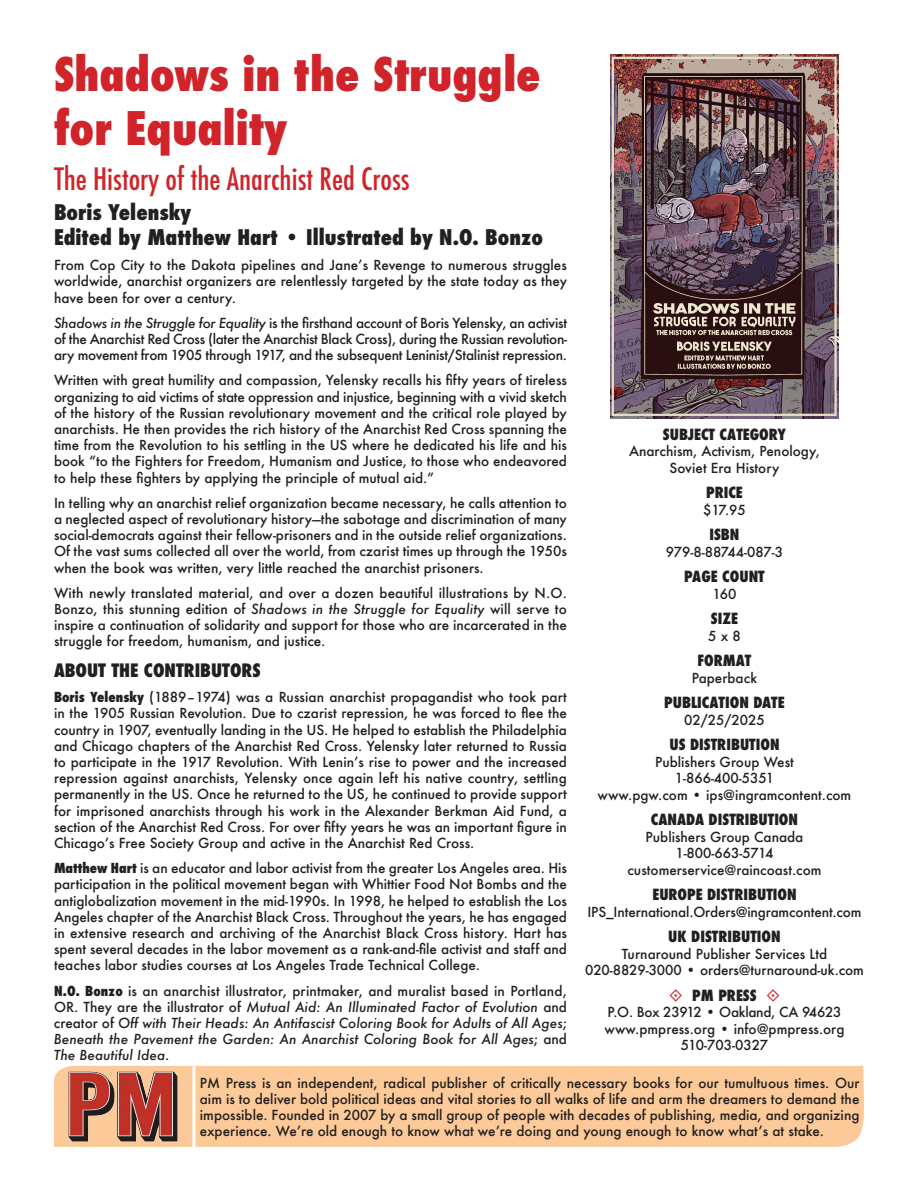
<style>
.page{position:relative;width:918px;height:1188px;background:#fff}
.page>*{position:absolute;margin:0;border:0;box-sizing:border-box;transform-origin:0 0}
.t1{font:800 condensed 45px/54px "Futura";color:#d1232a}
.t2{font:500 condensed 30px "Futura";color:#d1232a}
.t3{font:800 condensed 21px/25.2px "Futura";color:#231f20}
.t4{font:800 condensed 18px "Futura";color:#231f20}
.t5{font:800 condensed 15px "Futura";color:#231f20}
.t6{font:500 13.5px/16.2px "Futura";color:#231f20;text-align:justify}
.t7{font:italic 500 13.5px/16.2px "Futura";color:#231f20;text-align:justify}
.s1{font-style:italic}
.s2{font-weight:800;font-stretch:condensed}
.s3{font-weight:800;font-style:normal;font-stretch:condensed}
.s4{font-style:normal}
</style>
<div class="page">
<div style="left:54px;top:1065px;width:810px;height:82px;background:#fcca98"></div>
<hr style="left:192px;top:1066px;width:3px;height:82px;background:#fff">
<img style="left:57px;top:1066px;width:133px;height:81px">
<img style="left:611px;top:54px;width:227px;height:364px">
<h1 class="t1" style="left:54px;top:48px;width:488px">Shadows in the Struggle for Equality</h1>
<h2 class="t2" style="left:54px;top:160px;width:357px">The History of the Anarchist Red Cross</h2>
<h3 class="t3" style="left:54px;top:200px;width:490px">Boris Yelensky<br>Edited by Matthew Hart • Illustrated by N.O. Bonzo</h3>
<p class="t6" style="left:54px;top:257px;width:515px">From Cop City to the Dakota pipelines and Jane’s Revenge to numerous struggles worldwide, anarchist organizers are relentlessly targeted by the state today as they have been for over a century.</p>
<p class="t6" style="left:54px;top:315px;width:515px"><span class="s1">Shadows in the Struggle for Equality</span> is the firsthand account of Boris Yelensky, an activist of the Anarchist Red Cross (later the Anarchist Black Cross), during the Russian revolution&shy;ary movement from 1905 through 1917, and the subsequent Leninist/Stalinist repression.</p>
<p class="t6" style="left:54px;top:372px;width:515px">Written with great humility and compassion, Yelensky recalls his fifty years of tireless organizing to aid victims of state oppression and injustice, beginning with a vivid sketch of the history of the Russian revolutionary movement and the critical role played by anarchists. He then provides the rich history of the Anarchist Red Cross spanning the time from the Revolution to his settling in the US where he dedicated his life and his book “to the Fighters for Freedom, Humanism and Justice, to those who endeavored to help these fighters by applying the principle of mutual aid.”</p>
<p class="t6" style="left:54px;top:495px;width:515px">In telling why an anarchist relief organization became necessary, he calls attention to a neglected aspect of revolutionary history—the sabotage and discrimination of many social-democrats against their fellow-prisoners and in the outside relief organizations.<br>Of the vast sums collected all over the world, from czarist times up through the 1950s when the book was written, very little reached the anarchist prisoners.</p>
<p class="t6" style="left:54px;top:585px;width:515px">With newly translated material, and over a dozen beautiful illustrations by N.O.<br>Bonzo, this stunning edition of <span class="s1">Shadows in the Struggle for Equality</span> will serve to inspire a continuation of solidarity and support for those who are incarcerated in the struggle for freedom, humanism, and justice.</p>
<h3 class="t4" style="left:54px;top:658px;width:208px">ABOUT THE CONTRIBUTORS</h3>
<p class="t6" style="left:54px;top:689px;width:515px"><span class="s2">Boris Yelensky</span> (1889–1974) was a Russian anarchist propagandist who took part in the 1905 Russian Revolution. Due to czarist repression, he was forced to flee the country in 1907, eventually landing in the US. He helped to establish the Philadelphia and Chicago chapters of the Anarchist Red Cross. Yelensky later returned to Russia to participate in the 1917 Revolution. With Lenin’s rise to power and the increased repression against anarchists, Yelensky once again left his native country, settling permanently in the US. Once he returned to the US, he continued to provide support for imprisoned anarchists through his work in the Alexander Berkman Aid Fund, a section of the Anarchist Red Cross. For over fifty years he was an important figure in Chicago’s Free Society Group and active in the Anarchist Red Cross.</p>
<p class="t6" style="left:54px;top:860px;width:515px"><span class="s2">Matthew Hart</span> is an educator and labor activist from the greater Los Angeles area. His participation in the political movement began with Whittier Food Not Bombs and the antiglobalization movement in the mid-1990s. In 1998, he helped to establish the Los Angeles chapter of the Anarchist Black Cross. Throughout the years, he has engaged in extensive research and archiving of the Anarchist Black Cross history. Hart has spent several decades in the labor movement as a rank-and-file activist and staff and teaches labor studies courses at Los Angeles Trade Technical College.</p>
<p class="t7" style="left:54px;top:982px;width:515px"><span class="s3">N.O. Bonzo</span> <span class="s4">is an anarchist illustrator, printmaker, and muralist based in Portland, OR. They are the illustrator of</span> Mutual Aid: An Illuminated Factor of Evolution <span class="s4">and creator of</span> Off with Their Heads: An Antifascist Coloring Book for Adults of All Ages<span class="s4">; </span>Beneath the Pavement the Garden: An Anarchist Coloring Book for All Ages<span class="s4">; and </span>The Beautiful Idea<span class="s4">.</span></p>
<p class="t5" style="left:663px;top:424px;width:125px">SUBJECT CATEGORY</p>
<p class="t6" style="left:629px;top:443px;width:192px;text-align:center">Anarchism, Activism, Penology,<br>Soviet Era History</p>
<p class="t5" style="left:706px;top:483px;width:38px">PRICE</p>
<p class="t6" style="left:703px;top:502px;width:44px">$17.95</p>
<p class="t5" style="left:709px;top:525px;width:32px">ISBN</p>
<p class="t6" style="left:666px;top:544px;width:119px">979-8-88744-087-3</p>
<p class="t5" style="left:684px;top:567px;width:82px">PAGE COUNT</p>
<p class="t6" style="left:713px;top:586px;width:25px">160</p>
<p class="t5" style="left:711px;top:609px;width:29px">SIZE</p>
<p class="t6" style="left:708px;top:628px;width:34px">5 x 8</p>
<p class="t5" style="left:698px;top:651px;width:55px">FORMAT</p>
<p class="t6" style="left:692px;top:670px;width:67px">Paperback</p>
<p class="t5" style="left:664px;top:693px;width:122px">PUBLICATION DATE</p>
<p class="t6" style="left:684px;top:712px;width:82px">02/25/2025</p>
<p class="t5" style="left:669px;top:735px;width:112px">US DISTRIBUTION</p>
<p class="t6" style="left:598px;top:753px;width:255px;text-align:center">Publishers Group West<br>1-866-400-5351<br>www.pgw.com • ips@ingramcontent.com</p>
<p class="t5" style="left:651px;top:810px;width:149px">CANADA DISTRIBUTION</p>
<p class="t6" style="left:628px;top:828px;width:195px;text-align:center">Publishers Group Canada<br>1-800-663-5714 customerservice@raincoast.com</p>
<p class="t5" style="left:652px;top:885px;width:146px">EUROPE DISTRIBUTION</p>
<p class="t6" style="left:587px;top:904px;width:276px">IPS_International.Orders@ingramcontent.com</p>
<p class="t5" style="left:668px;top:927px;width:114px">UK DISTRIBUTION</p>
<p class="t6" style="left:585px;top:945px;width:280px;text-align:center">Turnaround Publisher Services Ltd<br>020-8829-3000 • orders@turnaround-uk.com</p>
<p class="t5" style="left:692px;top:985px;width:66px">PM PRESS</p>
<p class="t6" style="left:605px;top:1004px;width:241px;text-align:center">P.O. Box 23912 • Oakland, CA 94623 www.pmpress.org • info@pmpress.org<br>510-703-0327</p>
<p class="t6" style="left:200px;top:1074px;width:661px">PM Press is an independent, radical publisher of critically necessary books for our tumultuous times. Our aim is to deliver bold political ideas and vital stories to all walks of life and arm the dreamers to demand the impossible. Founded in 2007 by a small group of people with decades of publishing, media, and organizing experience. We’re old enough to know what we’re doing and young enough to know what’s at stake.</p>
</div>
